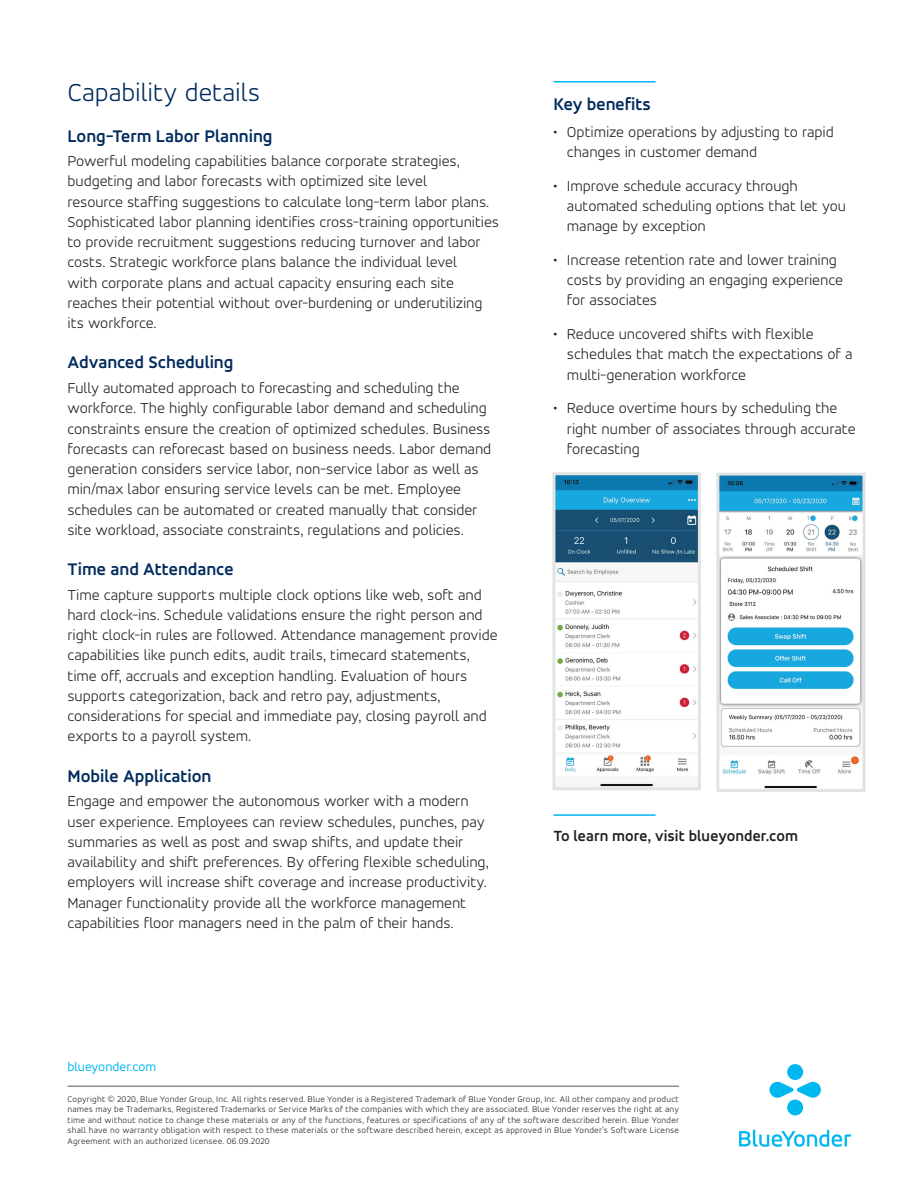
<style>
.page{position:relative;width:918px;height:1188px;background:#fff}
.page>*{position:absolute;margin:0;border:0;box-sizing:border-box;transform-origin:0 0}
.t1{font:300 27px "Accord Alternate";color:#002b5c}
.t2{font:700 18px "Accord Alternate";color:#002b5c}
.t3{font:300 15.75px/20.2px "Accord Alternate";letter-spacing:-.005em;color:#231f20}
.t4{font:700 15.75px "Accord Alternate";letter-spacing:.005em;color:#231f20}
.t5{font:13.5px "Accord Alternate";color:#00b8f0}
.t6{font:300 9px/10.5px "Accord Alternate";letter-spacing:.025em;color:#231f20;text-align:justify}
</style>
<div class="page">
<hr style="left:554px;top:81px;width:102px;height:1px;background:#00b8f0">
<svg style="left:739px;top:1130px;width:112px;height:17px"></svg>
<svg style="left:769px;top:1064px;width:52px;height:51px"></svg>
<hr style="left:68px;top:1086px;width:611px;height:1px;background:#57585a">
<hr style="left:554px;top:814px;width:102px;height:2px;background:#00b8f0">
<img style="left:720px;top:477px;width:142px;height:311px">
<div style="left:716px;top:473px;width:150px;height:319px;border:3px solid #e2e4e2"></div>
<img style="left:556px;top:476px;width:141px;height:310px">
<div style="left:552px;top:472px;width:149px;height:318px;border:3px solid #e2e4e2"></div>
<h1 class="t1" style="left:68px;top:76px;width:194px">Capability details</h1>
<p class="t2" style="left:68px;top:125px;width:207px">Long-Term Labor Planning</p>
<p class="t3" style="left:68px;top:151px;width:433px">Powerful modeling capabilities balance corporate strategies, budgeting and labor forecasts with optimized site level<br>resource staffing suggestions to calculate long-term labor plans.<br>Sophisticated labor planning identifies cross-training opportunities to provide recruitment suggestions reducing turnover and labor costs. Strategic workforce plans balance the individual level<br>with corporate plans and actual capacity ensuring each site reaches their potential without over-burdening or underutilizing its workforce.</p>
<p class="t2" style="left:68px;top:352px;width:167px">Advanced Scheduling</p>
<p class="t3" style="left:68px;top:377px;width:425px">Fully automated approach to forecasting and scheduling the workforce. The highly configurable labor demand and scheduling constraints ensure the creation of optimized schedules. Business forecasts can reforecast based on business needs. Labor demand generation considers service labor, non-service labor as well as min/max labor ensuring service levels can be met. Employee schedules can be automated or created manually that consider site workload, associate constraints, regulations and policies.</p>
<p class="t2" style="left:68px;top:558px;width:168px">Time and Attendance</p>
<p class="t3" style="left:68px;top:584px;width:432px">Time capture supports multiple clock options like web, soft and hard clock-ins. Schedule validations ensure the right person and right clock-in rules are followed. Attendance management provide capabilities like punch edits, audit trails, timecard statements, time off, accruals and exception handling. Evaluation of hours supports categorization, back and retro pay, adjustments, considerations for special and immediate pay, closing payroll and exports to a payroll system.</p>
<p class="t2" style="left:68px;top:765px;width:145px">Mobile Application</p>
<p class="t3" style="left:68px;top:791px;width:423px">Engage and empower the autonomous worker with a modern user experience. Employees can review schedules, punches, pay summaries as well as post and swap shifts, and update their availability and shift preferences. By offering flexible scheduling, employers will increase shift coverage and increase productivity.<br>Manager functionality provide all the workforce management capabilities floor managers need in the palm of their hands.</p>
<p class="t2" style="left:554px;top:93px;width:99px">Key benefits</p>
<p class="t3" style="left:567px;top:121px;width:268px;text-indent:-13px">• Optimize operations by adjusting to rapid changes in customer demand</p>
<p class="t3" style="left:567px;top:175px;width:281px;text-indent:-13px">• Improve schedule accuracy through automated scheduling options that let you manage by exception</p>
<p class="t3" style="left:567px;top:249px;width:277px;text-indent:-13px">• Increase retention rate and lower training costs by providing an engaging experience for associates</p>
<p class="t3" style="left:567px;top:323px;width:287px;text-indent:-13px">• Reduce uncovered shifts with flexible schedules that match the expectations of a multi-generation workforce</p>
<p class="t3" style="left:567px;top:398px;width:290px;text-indent:-13px">• Reduce overtime hours by scheduling the right number of associates through accurate forecasting</p>
<p class="t4" style="left:554px;top:826px;width:246px">To learn more, visit blueyonder.com</p>
<p class="t5" style="left:68px;top:1059px;width:90px">blueyonder.com</p>
<p class="t6" style="left:68px;top:1093px;width:613px">Copyright © 2020, Blue Yonder Group, Inc. All rights reserved. Blue Yonder is a Registered Trademark of Blue Yonder Group, Inc. All other company and product names may be Trademarks, Registered Trademarks or Service Marks of the companies with which they are associated. Blue Yonder reserves the right at any time and without notice to change these materials or any of the functions, features or specifications of any of the software described herein. Blue Yonder shall have no warranty obligation with respect to these materials or the software described herein, except as approved in Blue Yonder’s Software License Agreement with an authorized licensee. 06.09.2020</p>
</div>
